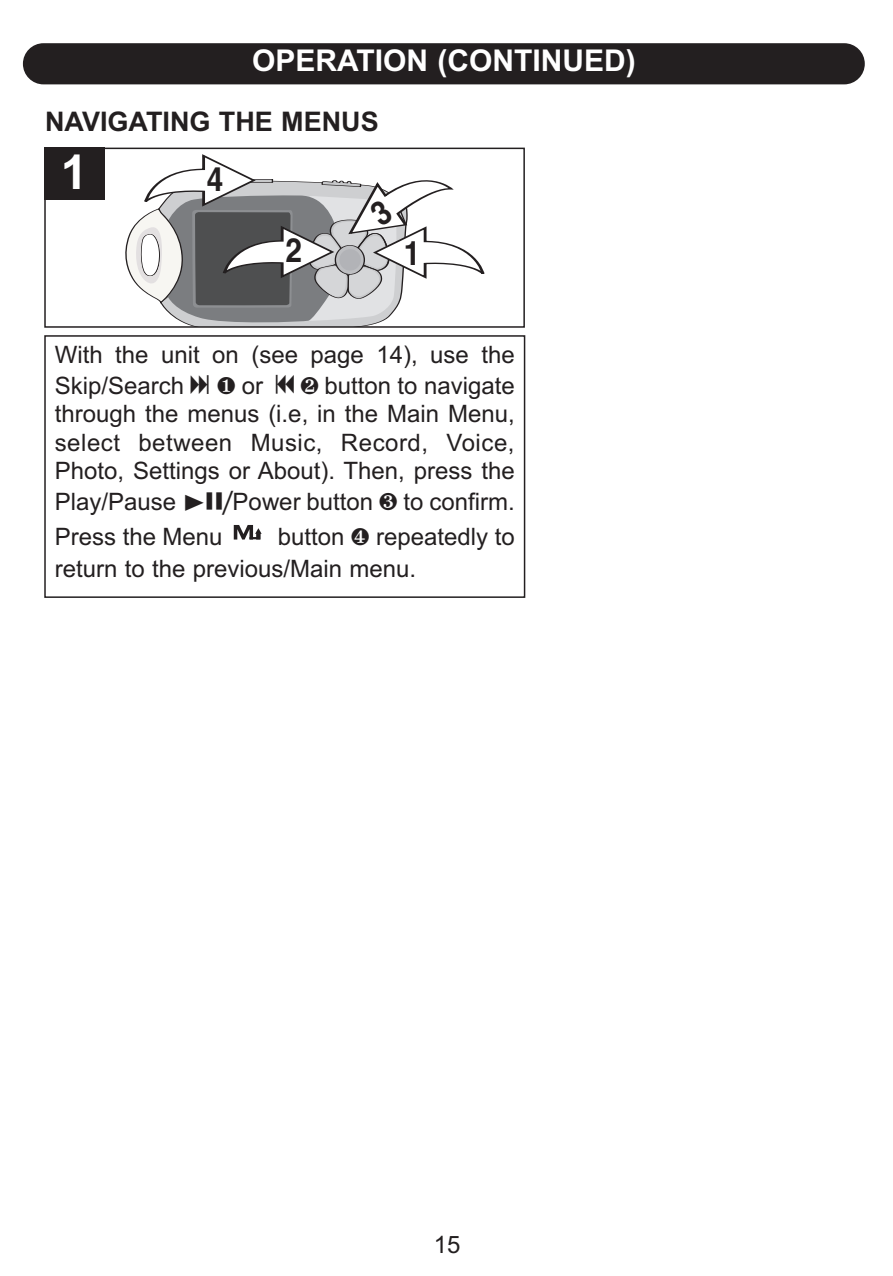
<style>
.page{position:relative;width:893px;height:1276px;background:#fff}
.page>*{position:absolute;margin:0;border:0;box-sizing:border-box;transform-origin:0 0}
.t1{font:700 48px "Arial";color:#fff}
.t2{font:700 33.6px "Helvetica";color:#231f20;scale:.89 1}
.t3{font:700 30px "Arial";color:#fff}
.t4{font:700 27px "Arial";color:#231f20}
.t5{font:24px/29.4px "Arial";color:#231f20}
.s1{font-family:"Treasure Chest"}
</style>
<div class="page">
<div style="left:23px;top:43px;width:842px;height:41px;background:#231f20;border-radius:21px"></div>
<svg style="left:234px;top:525px;width:28px;height:14px"></svg>
<div style="left:44px;top:335px;width:481px;height:263px;border:2px solid #231f20"></div>
<div style="left:44px;top:148px;width:481px;height:180px;border:2px solid #231f20"></div>
<div style="left:44px;top:148px;width:60px;height:52px;background:#231f20"></div>
<svg style="left:126px;top:154px;width:359px;height:172px"></svg>
<p class="t3" style="left:252px;top:43px;width:385px">OPERATION (CONTINUED)</p>
<p class="t4" style="left:45px;top:106px;width:335px">NAVIGATING THE MENUS</p>
<h1 class="t1" style="left:61px;top:145px;width:28px">1</h1>
<h2 class="t2" style="left:207px;top:159px;width:20px">4</h2>
<h2 class="t2" style="left:285px;top:231px;width:20px">2</h2>
<h2 class="t2" style="left:404px;top:234px;width:20px">1</h2>
<p class="t5" style="left:55px;top:339px;width:462px;line-height:30.6px">With the unit on (see page 14), use the<br>Skip/Search <span class="s1">n 1</span> or <span class="s1">o 2</span> button to navigate</p>
<p class="t5" style="left:55px;top:399px;width:462px;text-align:justify">through the menus (i.e, in the Main Menu, select between Music, Record, Voice, Photo, Settings or About). Then, press the Play/Pause <span class="s1">®p/</span>Power button <span class="s1">3</span> to confirm.</p>
<p class="t5" style="left:55px;top:522px;width:169px">Press the Menu</p>
<p class="t5" style="left:55px;top:521px;width:462px;line-height:31.5px;text-indent:223px">button <span class="s1">4</span> repeatedly to return to the previous/Main menu.</p>
<p class="t5" style="left:434px;top:1230px;width:28px">15</p>
</div>
